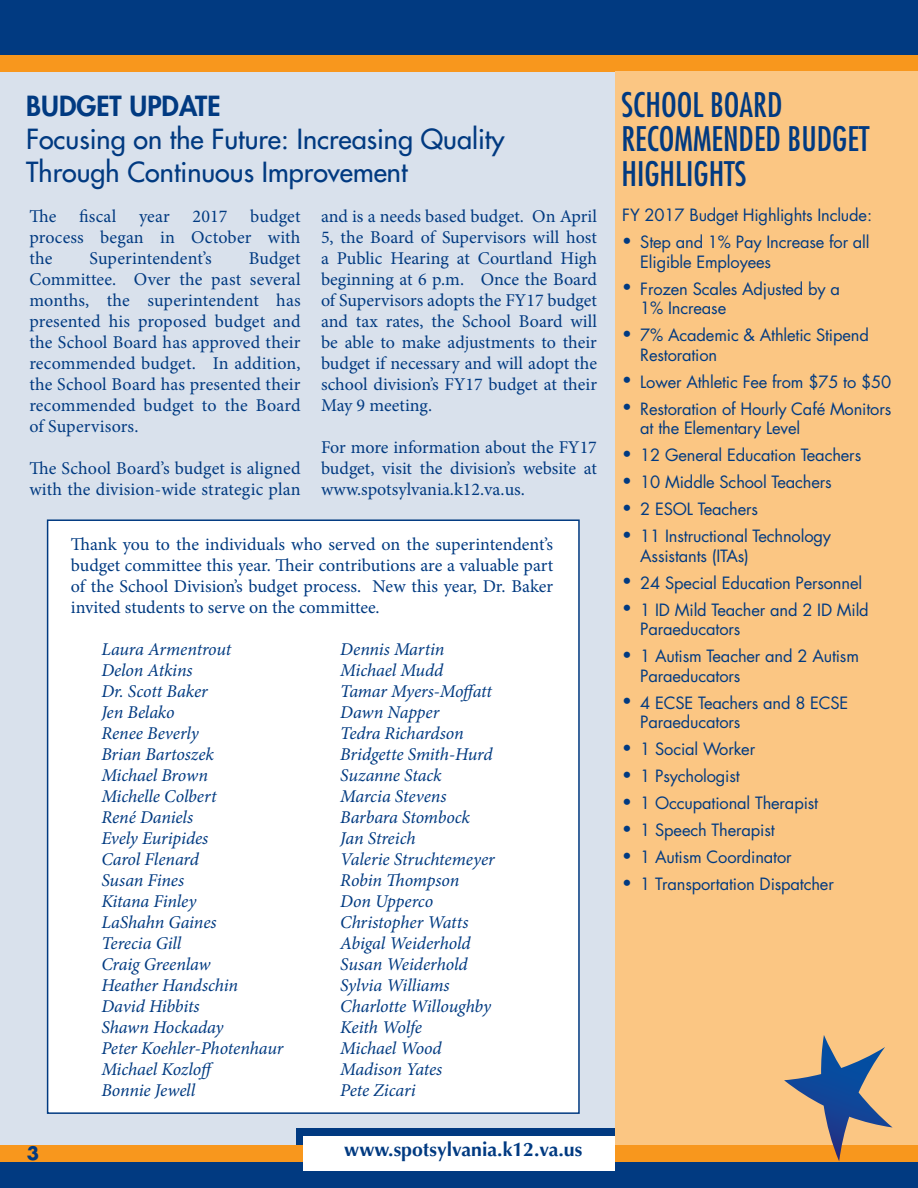
<style>
.page{position:relative;width:918px;height:1188px;background:#fff}
.page>*{position:absolute;margin:0;border:0;box-sizing:border-box;transform-origin:0 0}
.t1{font:condensed 33px/34.5px "Futura";color:#013a81}
.t2{font:27px/33px "Futura";color:#013a81}
.t3{font:700 19.5px "Optima";color:#013a81}
.t4{font:18px/21px "Minion Pro";letter-spacing:.005em;color:#013a81;text-align:justify}
.t5{font:italic 18px/21px "Minion Pro";letter-spacing:-.01em;color:#013a81}
.t6{font:700 18px "Futura";color:#013a81}
.t7{font:16.5px/19.5px "Futura";letter-spacing:-.01em;color:#013a81}
.s1{font-weight:800}
</style>
<div class="page">
<div style="left:0;top:71px;width:615px;height:1074px;background:#d9e1ec"></div>
<div style="left:47px;top:519px;width:533px;height:595px;background:#fff;border:2px solid #013a81"></div>
<div style="left:0;top:1162px;width:918px;height:26px;background:#013a81"></div>
<div style="left:0;top:0;width:918px;height:55px;background:#013a81"></div>
<div style="left:0;top:55px;width:918px;height:16px;background:#f8971d"></div>
<div style="left:296px;top:1128px;width:326px;height:35px;background:#013a81"></div>
<div style="left:0;top:1145px;width:918px;height:17px;background:#f8971d"></div>
<div style="left:303px;top:1136px;width:312px;height:35px;background:#fff"></div>
<div style="left:615px;top:71px;width:303px;height:1074px;background:#fbc683"></div>
<svg style="left:784px;top:1035px;width:109px;height:126px"></svg>
<p class="t2" style="left:26px;top:90px;width:480px"><span class="s1">BUDGET UPDATE<br></span>Focusing on the Future: Increasing Quality<br>Through Continuous Improvement</p>
<p class="t4" style="left:29px;top:206px;width:29px">The</p>
<p class="t4" style="left:79px;top:206px;width:39px">fiscal</p>
<p class="t4" style="left:139px;top:206px;width:32px">year</p>
<p class="t4" style="left:193px;top:206px;width:37px">2017</p>
<p class="t4" style="left:29px;top:206px;width:273px;text-indent:221px">budget process began in October with the</p>
<p class="t4" style="left:321px;top:206px;width:278px">and is a needs based budget. On April 5, the Board of Supervisors will host a Public Hearing at Courtland High beginning at 6 p.m. Once the Board of Supervisors adopts the FY17 budget and tax rates, the School Board will be able to make adjustments to their budget if necessary and will adopt the school division’s FY17 budget at their May 9 meeting.</p>
<p class="t4" style="left:321px;top:437px;width:277px">For more information about the FY17 budget, visit the division’s website at www.spotsylvania.k12.va.us.</p>
<p class="t4" style="left:29px;top:248px;width:273px;text-indent:219px">Budget Committee. Over the past several months, the superintendent has presented his proposed budget and the School Board has approved their recommended budget. In addition, the School Board has presented their recommended budget to the Board of Supervisors.</p>
<p class="t4" style="left:29px;top:458px;width:273px">The School Board’s budget is aligned with the division-wide strategic plan</p>
<p class="t4" style="left:90px;top:248px;width:124px">Superintendent’s</p>
<p class="t4" style="left:71px;top:534px;width:484px">Thank you to the individuals who served on the superintendent’s budget committee this year. Their contributions are a valuable part of the School Division’s budget process. New this year, Dr. Baker invited students to serve on the committee.</p>
<p class="t6" style="left:27px;top:1142px;width:14px">3</p>
<p class="t5" style="left:101px;top:638px;width:184px">Laura Armentrout<br>Delon Atkins<br>Dr. Scott Baker<br>Jen Belako<br>Renee Beverly<br>Brian Bartoszek<br>Michael Brown<br>Michelle Colbert<br>René Daniels<br>Evely Euripides<br>Carol Flenard<br>Susan Fines<br>Kitana Finley<br>LaShahn Gaines<br>Terecia Gill<br>Craig Greenlaw<br>Heather Handschin<br>David Hibbits<br>Shawn Hockaday<br>Peter Koehler-Photenhaur<br>Michael Kozloff<br>Bonnie Jewell</p>
<p class="t5" style="left:340px;top:638px;width:156px">Dennis Martin<br>Michael Mudd<br>Tamar Myers-Moffatt<br>Dawn Napper<br>Tedra Richardson<br>Bridgette Smith-Hurd<br>Suzanne Stack<br>Marcia Stevens<br>Barbara Stombock<br>Jan Streich<br>Valerie Struchtemeyer<br>Robin Thompson<br>Don Upperco<br>Christopher Watts<br>Abigal Weiderhold<br>Susan Weiderhold<br>Sylvia Williams<br>Charlotte Willoughby<br>Keith Wolfe<br>Michael Wood<br>Madison Yates<br>Pete Zicari</p>
<p class="t3" style="left:344px;top:1138px;width:240px">www.spotsylvania.k12.va.us</p>
<p class="t1" style="left:622px;top:87px;width:249px">SCHOOL BOARD<br>RECOMMENDED BUDGET<br>HIGHLIGHTS</p>
<p class="t7" style="left:622px;top:206px;width:251px">FY 2017 Budget Highlights Include:</p>
<p class="t7" style="left:640px;top:233px;width:231px;text-indent:-18px">• Step and 1% Pay Increase for all<br>Eligible Employees</p>
<p class="t7" style="left:640px;top:279px;width:201px;text-indent:-18px">• Frozen Scales Adjusted by a<br>1% Increase</p>
<p class="t7" style="left:640px;top:326px;width:230px;text-indent:-18px">• 7% Academic &amp; Athletic Stipend<br>Restoration</p>
<p class="t7" style="left:622px;top:372px;width:271px">• Lower Athletic Fee from $75 to $50</p>
<p class="t7" style="left:640px;top:399px;width:253px;text-indent:-18px">• Restoration of Hourly Café Monitors at the Elementary Level</p>
<p class="t7" style="left:622px;top:446px;width:240px">• 12 General Education Teachers</p>
<p class="t7" style="left:622px;top:473px;width:211px">• 10 Middle School Teachers</p>
<p class="t7" style="left:622px;top:500px;width:137px">• 2 ESOL Teachers</p>
<p class="t7" style="left:640px;top:527px;width:192px;text-indent:-18px">• 11 Instructional Technology<br>Assistants (ITAs)</p>
<p class="t7" style="left:622px;top:573px;width:241px">• 24 Special Education Personnel</p>
<p class="t7" style="left:640px;top:600px;width:230px;text-indent:-18px">• 1 ID Mild Teacher and 2 ID Mild<br>Paraeducators</p>
<p class="t7" style="left:640px;top:647px;width:220px;text-indent:-18px">• 1 Autism Teacher and 2 Autism<br>Paraeducators</p>
<p class="t7" style="left:640px;top:693px;width:210px;text-indent:-18px">• 4 ECSE Teachers and 8 ECSE<br>Paraeducators</p>
<p class="t7" style="left:622px;top:740px;width:134px">• 1 Social Worker</p>
<p class="t7" style="left:622px;top:767px;width:119px">• 1 Psychologist</p>
<p class="t7" style="left:622px;top:794px;width:197px">• 1 Occupational Therapist</p>
<p class="t7" style="left:622px;top:821px;width:154px">• 1 Speech Therapist</p>
<p class="t7" style="left:622px;top:848px;width:171px">• 1 Autism Coordinator</p>
<p class="t7" style="left:622px;top:875px;width:213px">• 1 Transportation Dispatcher</p>
</div>
